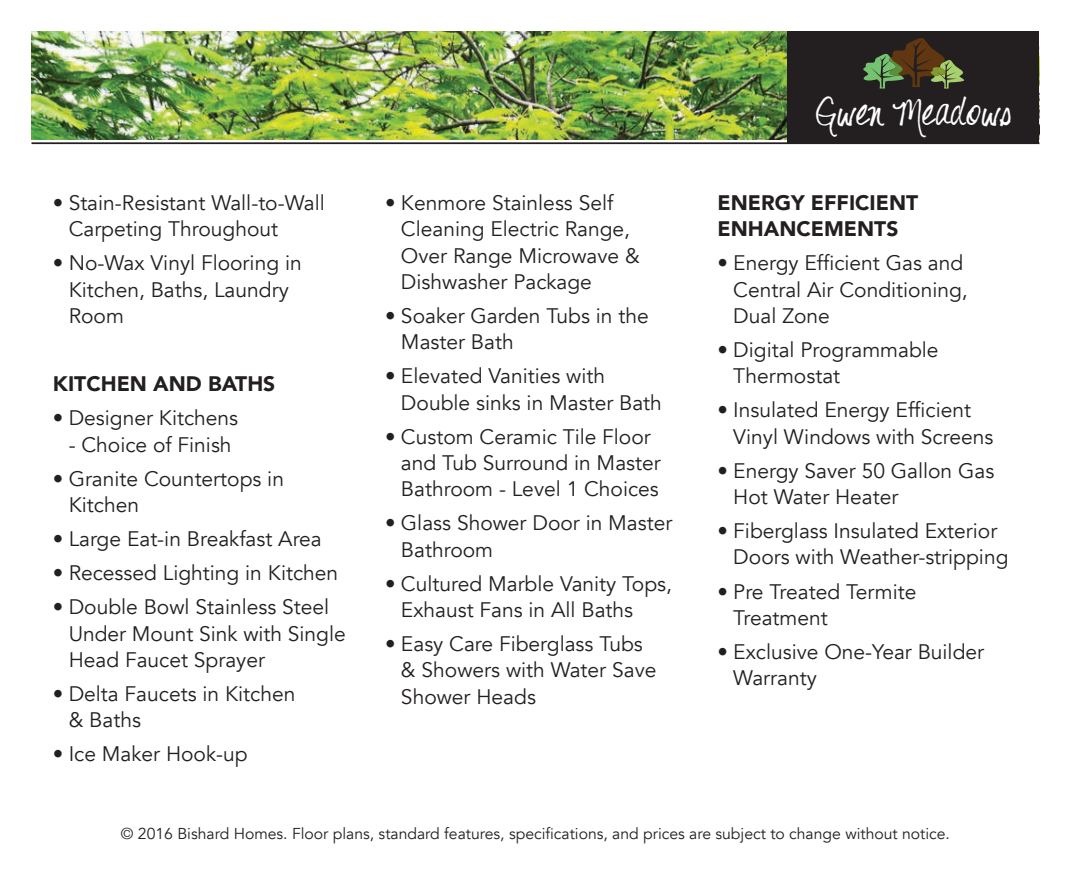
<style>
.page{position:relative;width:1071px;height:882px;background:#fff}
.page>*{position:absolute;margin:0;border:0;box-sizing:border-box;transform-origin:0 0}
.t1{font:39.9px "Shelter Me";color:#fff}
.t2{font:21px/26.2px "Avenir";color:#231f20}
.Body_Text_Bullets{font:900 21px/26.2px "Avenir";color:#231f20}
.Body_Text_Bullets-2{font:15.75px "Avenir";color:#231f20}
</style>
<div class="page">
<img style="left:32px;top:32px;width:756px;height:108px">
<hr style="left:32px;top:142px;width:1008px;height:2px;background:#231f20">
<div style="left:788px;top:32px;width:252px;height:112px;background:#231f20"></div>
<svg style="left:863px;top:38px;width:101px;height:51px"></svg>
<p class="t2" style="left:69px;top:190px;width:258px;text-indent:-16px">• Stain-Resistant Wall-to-Wall<br>Carpeting Throughout</p>
<p class="t2" style="left:69px;top:250px;width:235px;text-indent:-16px">• No-Wax Vinyl Flooring in<br>Kitchen, Baths, Laundry<br>Room</p>
<p class="Body_Text_Bullets" style="left:53px;top:370px;width:224px">KITCHEN AND BATHS</p>
<p class="t2" style="left:53px;top:405px;width:187px">• Designer Kitchens</p>
<p class="t2" style="left:69px;top:432px;width:164px">- Choice of Finish</p>
<p class="t2" style="left:69px;top:466px;width:217px;text-indent:-16px">• Granite Countertops in<br>Kitchen</p>
<p class="t2" style="left:53px;top:526px;width:270px">• Large Eat-in Breakfast Area</p>
<p class="t2" style="left:53px;top:560px;width:287px">• Recessed Lighting in Kitchen</p>
<p class="t2" style="left:69px;top:594px;width:279px;text-indent:-16px">• Double Bowl Stainless Steel<br>Under Mount Sink with Single<br>Head Faucet Sprayer</p>
<p class="t2" style="left:69px;top:681px;width:228px;text-indent:-16px">• Delta Faucets in Kitchen &amp; Baths</p>
<p class="t2" style="left:53px;top:741px;width:196px">• Ice Maker Hook-up</p>
<p class="t2" style="left:401px;top:190px;width:240px;text-indent:-16px">• Kenmore Stainless Self<br>Cleaning Electric Range,<br>Over Range Microwave &amp;<br>Dishwasher Package</p>
<p class="t2" style="left:401px;top:303px;width:249px;text-indent:-16px">• Soaker Garden Tubs in the<br>Master Bath</p>
<p class="t2" style="left:401px;top:363px;width:262px;text-indent:-16px">• Elevated Vanities with<br>Double sinks in Master Bath</p>
<p class="t2" style="left:401px;top:424px;width:261px;text-indent:-16px">• Custom Ceramic Tile Floor and Tub Surround in Master<br>Bathroom - Level 1 Choices</p>
<p class="t2" style="left:401px;top:510px;width:273px;text-indent:-16px">• Glass Shower Door in Master<br>Bathroom</p>
<p class="t2" style="left:401px;top:571px;width:273px;text-indent:-16px">• Cultured Marble Vanity Tops,<br>Exhaust Fans in All Baths</p>
<p class="t2" style="left:401px;top:631px;width:257px;text-indent:-16px">• Easy Care Fiberglass Tubs &amp; Showers with Water Save<br>Shower Heads</p>
<h1 class="t1" style="left:816px;top:87px;width:198px">Gwen Meadows</h1>
<p class="Body_Text_Bullets" style="left:718px;top:189px;width:202px">ENERGY EFFICIENT<br>ENHANCEMENTS</p>
<p class="t2" style="left:733px;top:250px;width:236px;text-indent:-16px">• Energy Efficient Gas and<br>Central Air Conditioning,<br>Dual Zone</p>
<p class="t2" style="left:733px;top:337px;width:207px;text-indent:-16px">• Digital Programmable<br>Thermostat</p>
<p class="t2" style="left:733px;top:397px;width:261px;text-indent:-16px">• Insulated Energy Efficient<br>Vinyl Windows with Screens</p>
<p class="t2" style="left:733px;top:458px;width:263px;text-indent:-16px">• Energy Saver 50 Gallon Gas<br>Hot Water Heater</p>
<p class="t2" style="left:733px;top:518px;width:277px;text-indent:-16px">• Fiberglass Insulated Exterior<br>Doors with Weather-stripping</p>
<p class="t2" style="left:733px;top:579px;width:185px;text-indent:-16px">• Pre Treated Termite<br>Treatment</p>
<p class="t2" style="left:733px;top:639px;width:252px;text-indent:-16px">• Exclusive One-Year Builder<br>Warranty</p>
<p class="Body_Text_Bullets-2" style="left:121px;top:824px;width:831px">© 2016 Bishard Homes. Floor plans, standard features, specifications, and prices are subject to change without notice.</p>
</div>
